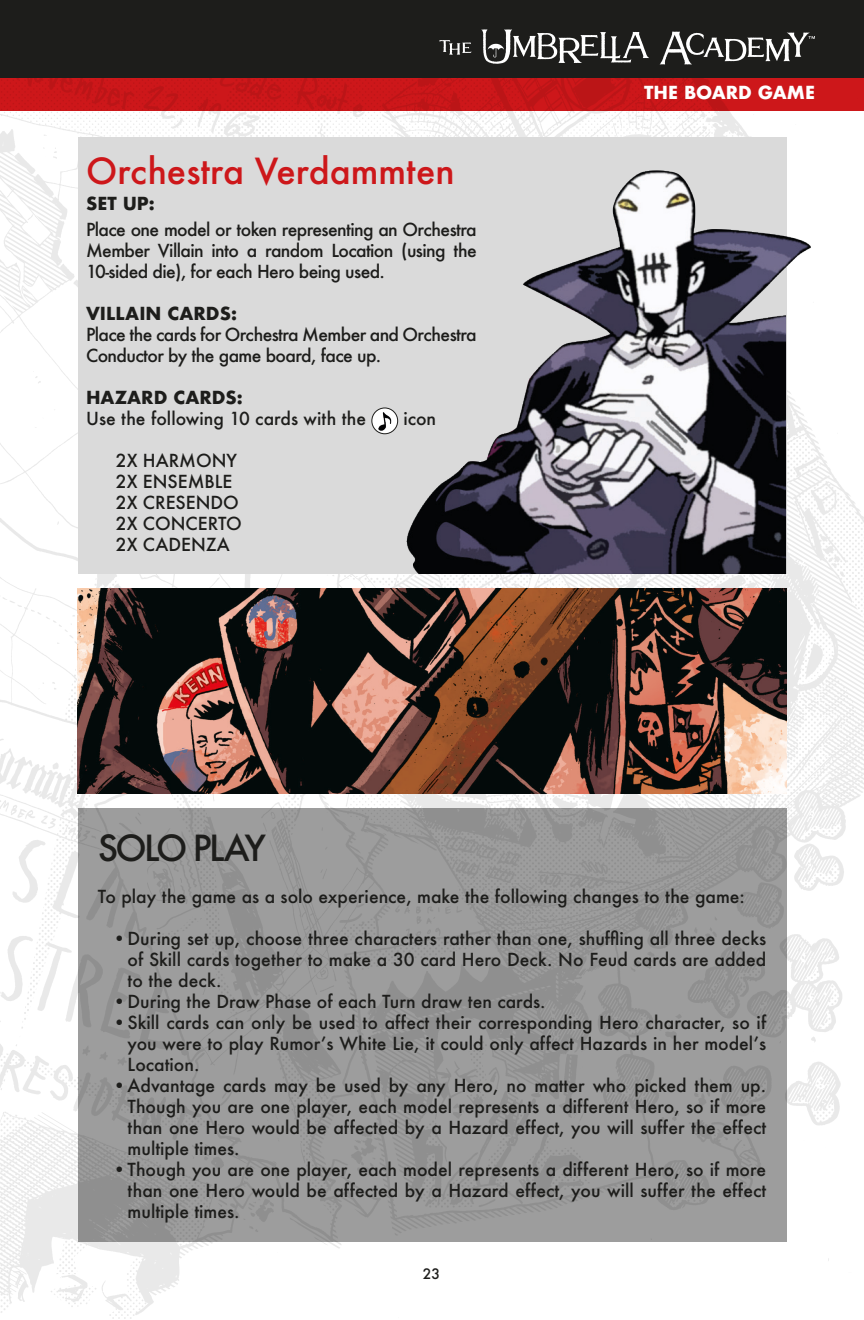
<style>
.page{position:relative;width:864px;height:1320px;background:#fff}
.page>*{position:absolute;margin:0;border:0;box-sizing:border-box;transform-origin:0 0}
.t1{font:500 35px "Futura";color:#cd171a}
.t2{font:500 35px "Futura";letter-spacing:-.075em;color:#1d1d1b}
.t3{font:500 17.5px/21px "Futura";color:#1d1d1b;text-align:justify}
.t4{font:500 17.5px/21px "Futura";letter-spacing:-.035em;color:#1d1d1b}
.t5{font:700 17.5px "Futura";color:#1d1d1b}
.t6{font:700 17.5px "Futura";color:#fff}
.t7{font:500 14px "Futura";color:#1d1d1b}
</style>
<div class="page">
<img style="left:0;top:110px;width:863px;height:1209px">
<div style="left:0;top:78px;width:863px;height:32px;background:linear-gradient(to right,#c71619,#c91619)"></div>
<div style="left:0;top:0;width:863px;height:78px;background:#1d1d1b"></div>
<svg style="left:439px;top:40px;width:32px;height:15px"></svg>
<svg style="left:481px;top:29px;width:333px;height:35px"></svg>
<div style="left:78px;top:137px;width:707px;height:437px;background:#dadada"></div>
<svg style="left:371px;top:408px;width:26px;height:26px"></svg>
<div style="left:371px;top:408px;width:27px;height:26px;border:1px solid #1d1d1b;border-radius:50%"></div>
<img style="left:378px;top:411px;width:8px;height:19px">
<div style="left:78px;top:809px;width:707px;height:433px;background:linear-gradient(to right,#999,#999)"></div>
<img style="left:78px;top:588px;width:707px;height:206px">
<img style="left:386px;top:170px;width:440px;height:404px">
<p class="t1" style="left:86px;top:147px;width:370px">Orchestra Verdammten</p>
<p class="t5" style="left:86px;top:191px;width:70px">SET UP:</p>
<p class="t3" style="left:86px;top:219px;width:392px">Place one model or token representing an Orchestra Member Villain into a random Location (using the 10-sided die), for each Hero being used.</p>
<p class="t5" style="left:86px;top:301px;width:152px">VILLAIN CARDS:</p>
<p class="t4" style="left:86px;top:324px;width:392px">Place the cards for Orchestra Member and Orchestra<br>Conductor by the game board, face up.</p>
<p class="t5" style="left:86px;top:385px;width:158px">HAZARD CARDS:</p>
<p class="t3" style="left:86px;top:408px;width:281px">Use the following 10 cards with the</p>
<p class="t3" style="left:403px;top:408px;width:34px">icon</p>
<p class="t3" style="left:116px;top:450px;width:123px">2X HARMONY</p>
<p class="t3" style="left:116px;top:471px;width:118px">2X ENSEMBLE</p>
<p class="t3" style="left:116px;top:492px;width:124px">2X CRESENDO</p>
<p class="t3" style="left:116px;top:513px;width:127px">2X CONCERTO</p>
<p class="t3" style="left:116px;top:534px;width:115px">2X CADENZA</p>
<p class="t6" style="left:643px;top:80px;width:172px">THE BOARD GAME</p>
<p class="t2" style="left:98px;top:824px;width:169px">SOLO PLAY</p>
<p class="t3" style="left:98px;top:886px;width:648px">To play the game as a solo experience, make the following changes to the game:</p>
<p class="t3" style="left:127px;top:928px;width:639px;text-indent:-15px">•During set up, choose three characters rather than one, shuffling all three decks of Skill cards together to make a 30 card Hero Deck. No Feud cards are added to the deck.</p>
<p class="t3" style="left:113px;top:991px;width:434px">•During the Draw Phase of each Turn draw ten cards.</p>
<p class="t3" style="left:127px;top:1012px;width:639px;text-indent:-15px">•Skill cards can only be used to affect their corresponding Hero character, so if you were to play Rumor’s White Lie, it could only affect Hazards in her model’s Location.</p>
<p class="t3" style="left:127px;top:1075px;width:639px;text-indent:-15px">•Advantage cards may be used by any Hero, no matter who picked them up.<br>Though you are one player, each model represents a different Hero, so if more than one Hero would be affected by a Hazard effect, you will suffer the effect multiple times.</p>
<p class="t3" style="left:127px;top:1159px;width:639px;text-indent:-15px">•Though you are one player, each model represents a different Hero, so if more than one Hero would be affected by a Hazard effect, you will suffer the effect multiple times.</p>
<p class="t7" style="left:422px;top:1263px;width:19px">23</p>
</div>
